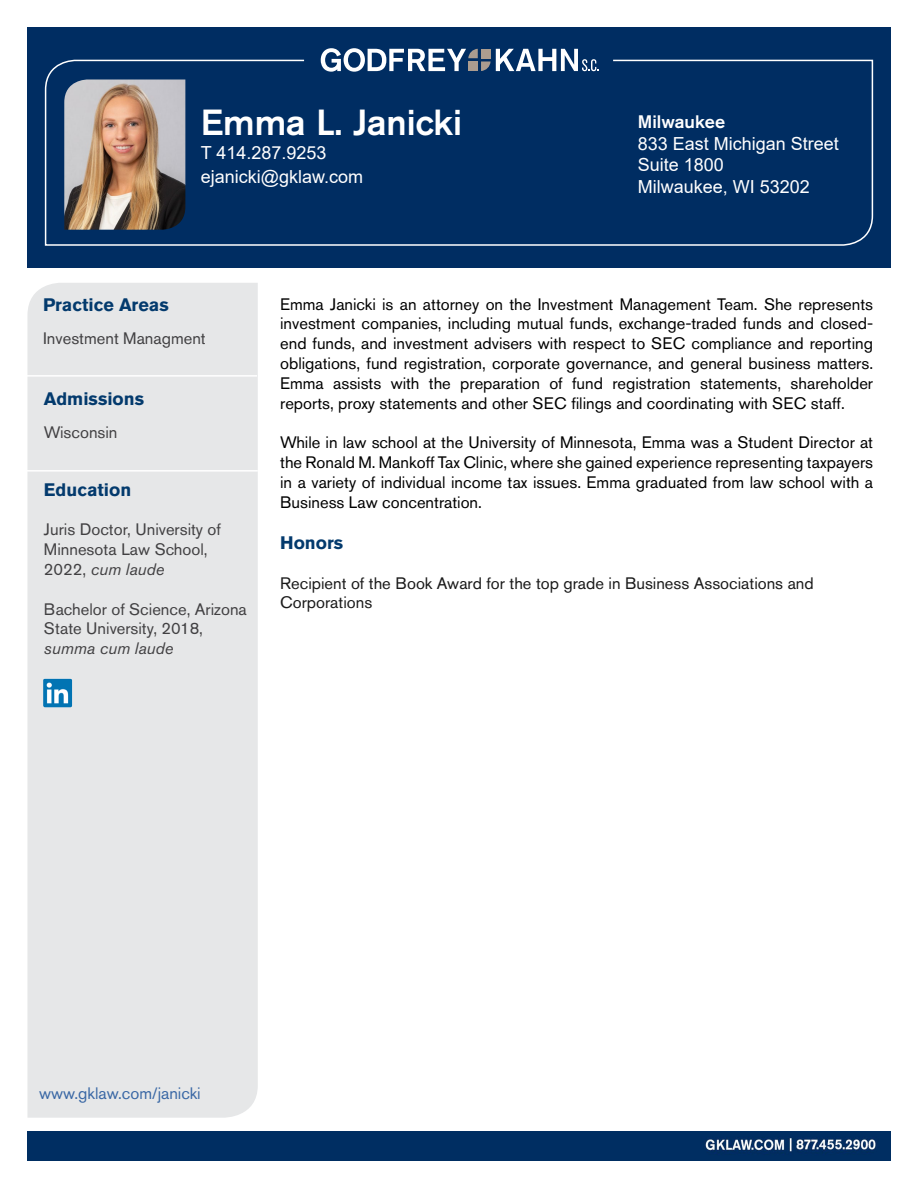
<style>
.page{position:relative;width:918px;height:1188px;background:#fff}
.page>*{position:absolute;margin:0;border:0;box-sizing:border-box;transform-origin:0 0}
.t1{font:500 36px "Akzidenz Grotesk Std";color:#fff}
.t2{font:18px/21.6px "Arial";color:#fff}
.t3{font:700 18px "Akzidenz Grotesk Std";color:#033a6d}
.t4{font:500 18px "Akzidenz Grotesk Std";color:#fff}
.t5{font:16.5px/19.8px "Akzidenz Grotesk Std";color:#000;text-align:justify}
.t6{font:16.5px/19.8px "Akzidenz Grotesk Std";color:#414042}
.t7{font:16.5px/19.8px "Akzidenz Grotesk Std";color:#1a1a1a}
.t8{font:16.5px "Akzidenz Grotesk Std";color:#3a68a5}
.t9{font:italic 16.5px "Akzidenz Grotesk Std";color:#414042}
.s1{font-style:italic}
</style>
<div class="page">
<div style="left:27px;top:27px;width:864px;height:241px;background:#002d62"></div>
<svg style="left:321px;top:48px;width:257px;height:11px"></svg>
<svg style="left:44px;top:59px;width:830px;height:187px"></svg>
<img style="left:64px;top:80px;width:121px;height:150px">
<div style="left:27px;top:283px;width:231px;height:835px;background:#e6e7e8"></div>
<hr style="left:15px;top:375px;width:242px;height:2px;background:#fff">
<hr style="left:15px;top:470px;width:243px;height:2px;background:#fff">
<img style="left:43px;top:679px;width:29px;height:28px">
<div style="left:27px;top:1132px;width:864px;height:29px;background:#002e62"></div>
<h1 class="t1" style="left:201px;top:100px;width:263px">Emma L. Janicki</h1>
<p class="t2" style="left:201px;top:140px;width:164px;line-height:24px">T 414.287.9253 ejanicki@gklaw.com</p>
<p class="t4" style="left:638px;top:111px;width:89px">Milwaukee</p>
<p class="t2" style="left:638px;top:133px;width:203px">833 East Michigan Street<br>Suite 1800<br>Milwaukee, WI 53202</p>
<p class="t3" style="left:43px;top:295px;width:127px">Practice Areas</p>
<p class="t6" style="left:43px;top:329px;width:164px">Investment Managment</p>
<p class="t3" style="left:44px;top:388px;width:102px">Admissions</p>
<p class="t6" style="left:44px;top:422px;width:75px">Wisconsin</p>
<p class="t3" style="left:44px;top:479px;width:89px">Education</p>
<p class="t6" style="left:44px;top:520px;width:179px">Juris Doctor, University of<br>Minnesota Law School,<br>2022, <span class="s1">cum laude</span></p>
<p class="t6" style="left:44px;top:599px;width:204px">Bachelor of Science, Arizona<br>State University, 2018,</p>
<p class="t9" style="left:44px;top:639px;width:131px">summa cum laude</p>
<p class="t5" style="left:280px;top:294px;width:594px">Emma Janicki is an attorney on the Investment Management Team. She represents investment companies, including mutual funds, exchange-traded funds and closed&shy;end funds, and investment advisers with respect to SEC compliance and reporting obligations, fund registration, corporate governance, and general business matters.<br>Emma assists with the preparation of fund registration statements, shareholder reports, proxy statements and other SEC filings and coordinating with SEC staff.</p>
<p class="t5" style="left:280px;top:432px;width:595px">While in law school at the University of Minnesota, Emma was a Student Director at the Ronald M. Mankoff Tax Clinic, where she gained experience representing taxpayers in a variety of individual income tax issues. Emma graduated from law school with a Business Law concentration.</p>
<p class="t3" style="left:280px;top:532px;width:65px">Honors</p>
<p class="t7" style="left:280px;top:573px;width:535px">Recipient of the Book Award for the top grade in Business Associations and<br>Corporations</p>
<p class="t8" style="left:39px;top:1084px;width:163px">www.gklaw.com/janicki</p>
</div>
